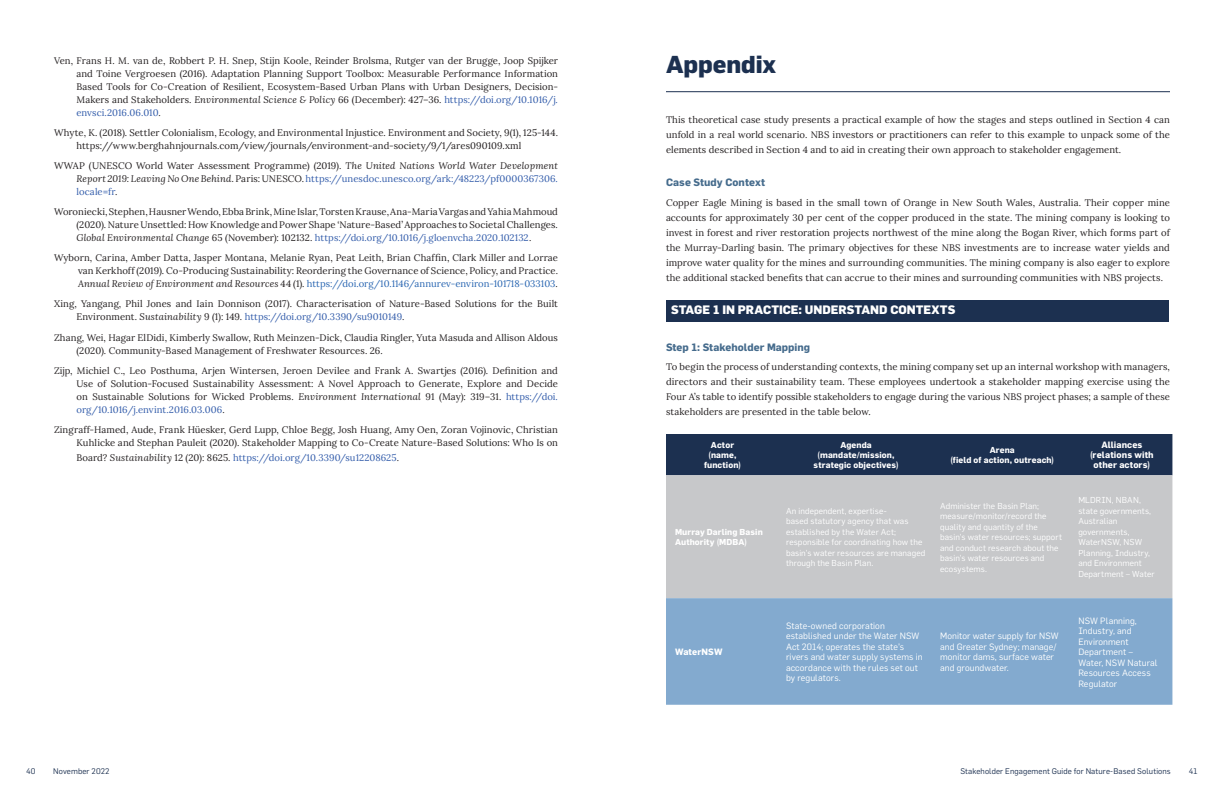
<style>
.page{position:relative;width:1224px;height:792px;background:#fff}
.page>*{position:absolute;margin:0;border:0;box-sizing:border-box;transform-origin:0 0}
.t1{font:800 24px "Flama";color:#1c3050}
.t2{font:800 12px "Flama";color:#fff}
.t3{font:700 10.5px "Flama";letter-spacing:.005em;color:#456b8c}
.t4{font:9.5px/13px "Lora";letter-spacing:.005em;color:#231f20;text-align:justify}
.t5{font:italic 9.5px/13px "Lora";color:#231f20;text-align:justify}
.t6{font:9.5px "Lora";letter-spacing:.005em;color:#325caa}
.t7{font:9px/10.5px "Flama";letter-spacing:.01em;color:#fff}
.t8{font:700 9px/10px "Flama";letter-spacing:.01em;color:#fff;text-align:center}
.t9{font:8.5px/10.5px "Flama";letter-spacing:.01em;color:#fff}
.t10{font:700 8.5px/10px "Flama";letter-spacing:.015em;color:#fff;text-align:center}
.t11{font:8px "Flama";letter-spacing:.015em;color:#1c3050}
.s1{font-style:italic}
.s2{color:#325caa}
.s3{font-style:normal}
.s4{font-style:normal;color:#325caa}
.s5{color:#2865b1}
.s6{color:#231f20}
.s7{font-style:italic;color:#231f20}
</style>
<div class="page">
<hr style="left:666px;top:91px;width:504px;height:1px;background:#1c3050">
<div style="left:666px;top:300px;width:503px;height:22px;background:#1c3050"></div>
<div style="left:666px;top:434px;width:506px;height:41px;background:#1c3050"></div>
<div style="left:666px;top:475px;width:506px;height:123px;background:#c7c8ca"></div>
<div style="left:666px;top:598px;width:506px;height:107px;background:#83aacf"></div>
<p class="t4" style="left:76px;top:53px;width:483px;text-indent:-22px">Ven, Frans H. M. van de, Robbert P. H. Snep, Stijn Koole, Reinder Brolsma, Rutger van der Brugge, Joop Spijker and Toine Vergroesen (2016). Adaptation Planning Support Toolbox: Measurable Performance Information Based Tools for Co-Creation of Resilient, Ecosystem-Based Urban Plans with Urban Designers, Decision-Makers and Stakeholders. <span class="s1">Environmental Science &amp; Policy</span> 66 (December): 427–36. <span class="s2">https://doi.org/10.1016/j. envsci.2016.06.010</span>.</p>
<p class="t4" style="left:76px;top:125px;width:483px;text-indent:-22px">Whyte, K. (2018). Settler Colonialism, Ecology, and Environmental Injustice. Environment and Society, 9(1), 125-144. https://www.berghahnjournals.com/view/journals/environment-and-society/9/1/ares090109.xml</p>
<p class="t5" style="left:77px;top:159px;width:483px;text-indent:-23px"><span class="s3">WWAP (UNESCO World Water Assessment Programme) (2019).</span> The United Nations World Water Development Report 2019: Leaving No One Behind. <span class="s3">Paris: UNESCO.</span> <span class="s4">https://unesdoc.unesco.org/ark:/48223/pf0000367306. locale=fr</span><span class="s3">.</span></p>
<p class="t4" style="left:77px;top:205px;width:483px;text-indent:-22px">Woroniecki, Stephen, Hausner Wendo, Ebba Brink, Mine Islar, Torsten Krause, Ana-Maria Vargas and Yahia Mahmoud (2020). Nature Unsettled: How Knowledge and Power Shape ‘Nature-Based’ Approaches to Societal Challenges.<br><span class="s1">Global Environmental Change</span> 65 (November): 102132. <span class="s2">https://doi.org/10.1016/j.gloenvcha.2020.102132</span>.</p>
<p class="t4" style="left:78px;top:251px;width:482px;text-indent:-24px">Wyborn, Carina, Amber Datta, Jasper Montana, Melanie Ryan, Peat Leith, Brian Chaffin, Clark Miller and Lorrae van Kerkhoff (2019). Co-Producing Sustainability: Reordering the Governance of Science, Policy, and Practice.<br><span class="s1">Annual Review of Environment and Resources</span> 44 (1). <span class="s5">https://doi.org/10.1146/annurev-environ-101718-033103</span>.</p>
<p class="t4" style="left:76px;top:297px;width:483px;text-indent:-22px">Xing, Yangang, Phil Jones and Iain Donnison (2017). Characterisation of Nature-Based Solutions for the Built<br>Environment. <span class="s1">Sustainability</span> 9 (1): 149. <span class="s2">https://doi.org/10.3390/su9010149</span>.</p>
<p class="t4" style="left:76px;top:330px;width:483px;text-indent:-22px">Zhang, Wei, Hagar ElDidi, Kimberly Swallow, Ruth Meinzen-Dick, Claudia Ringler, Yuta Masuda and Allison Aldous (2020). Community-Based Management of Freshwater Resources. 26.</p>
<p class="t4" style="left:76px;top:363px;width:483px;text-indent:-22px">Zijp, Michiel C., Leo Posthuma, Arjen Wintersen, Jeroen Devilee and Frank A. Swartjes (2016). Definition and Use of Solution-Focused Sustainability Assessment: A Novel Approach to Generate, Explore and Decide on Sustainable Solutions for Wicked Problems. <span class="s1">Environment International</span> 91 (May): 319–31. <span class="s2">https://doi. org/10.1016/j.envint.2016.03.006</span>.</p>
<p class="t4" style="left:54px;top:423px;width:506px;text-align:right">Zingraff-Hamed, Aude, Frank Hüesker, Gerd Lupp, Chloe Begg, Josh Huang, Amy Oen, Zoran Vojinovic, Christian<br>Kuhlicke and Stephan Pauleit (2020). Stakeholder Mapping to Co-Create Nature-Based Solutions: Who Is on</p>
<p class="t6" style="left:76px;top:450px;width:324px"><span class="s6">Board?</span> <span class="s7">Sustainability</span> <span class="s6">12 (20): 8625.</span> https://doi.org/10.3390/su12208625<span class="s6">.</span></p>
<h1 class="t1" style="left:666px;top:50px;width:112px">Appendix</h1>
<p class="t4" style="left:666px;top:112px;width:506px;line-height:15px">This theoretical case study presents a practical example of how the stages and steps outlined in Section 4 can unfold in a real world scenario. NBS investors or practitioners can refer to this example to unpack some of the elements described in Section 4 and to aid in creating their own approach to stakeholder engagement.</p>
<p class="t3" style="left:666px;top:176px;width:101px">Case Study Context</p>
<p class="t4" style="left:666px;top:194px;width:506px;line-height:15px">Copper Eagle Mining is based in the small town of Orange in New South Wales, Australia. Their copper mine accounts for approximately 30 per cent of the copper produced in the state. The mining company is looking to invest in forest and river restoration projects northwest of the mine along the Bogan River, which forms part of the Murray-Darling basin. The primary objectives for these NBS investments are to increase water yields and improve water quality for the mines and surrounding communities. The mining company is also eager to explore the additional stacked benefits that can accrue to their mines and surrounding communities with NBS projects.</p>
<p class="t2" style="left:671px;top:302px;width:286px">STAGE 1 IN PRACTICE: UNDERSTAND CONTEXTS</p>
<p class="t3" style="left:666px;top:340px;width:146px">Step 1: Stakeholder Mapping</p>
<p class="t4" style="left:666px;top:358px;width:506px;line-height:15px">To begin the process of understanding contexts, the mining company set up an internal workshop with managers, directors and their sustainability team. These employees undertook a stakeholder mapping exercise using the Four A’s table to identify possible stakeholders to engage during the various NBS project phases; a sample of these stakeholders are presented in the table below.</p>
<p class="t10" style="left:704px;top:439px;width:38px">Actor (name, function)</p>
<p class="t10" style="left:814px;top:439px;width:86px">Agenda (mandate/mission, strategic objectives)</p>
<p class="t10" style="left:950px;top:444px;width:105px">Arena<br>(field of action, outreach)</p>
<p class="t8" style="left:1090px;top:439px;width:65px">Alliances (relations with other actors)</p>
<p class="t10" style="left:675px;top:526px;width:89px;line-height:10.5px;text-align:left">Murray Darling Basin<br>Authority (MDBA)</p>
<p class="t8" style="left:675px;top:646px;width:49px">WaterNSW</p>
<p class="t9" style="left:786px;top:506px;width:141px">An independent, expertise-<br>based statutory agency that was established by the Water Act; responsible for coordinating how the basin’s water resources are managed through the Basin Plan.</p>
<p class="t9" style="left:940px;top:500px;width:123px">Administer the Basin Plan; measure/monitor/record the quality and quantity of the basin’s water resources; support and conduct research about the basin’s water resources and ecosystems.</p>
<p class="t9" style="left:1078px;top:495px;width:78px">MLDRIN, NBAN, state governments,<br>Australian governments,<br>WaterNSW, NSW<br>Planning, Industry, and Environment<br>Department – Water</p>
<p class="t7" style="left:786px;top:620px;width:138px">State-owned corporation established under the Water NSW<br>Act 2014; operates the state’s rivers and water supply systems in accordance with the rules set out by regulators.</p>
<p class="t7" style="left:940px;top:631px;width:120px">Monitor water supply for NSW and Greater Sydney; manage/ monitor dams, surface water and groundwater.</p>
<p class="t7" style="left:1078px;top:615px;width:81px">NSW Planning,<br>Industry, and<br>Environment<br>Department –<br>Water, NSW Natural<br>Resources Access<br>Regulator</p>
<p class="t11" style="left:26px;top:767px;width:11px">40</p>
<p class="t11" style="left:53px;top:767px;width:58px">November 2022</p>
<p class="t11" style="left:961px;top:767px;width:212px">Stakeholder Engagement Guide for Nature-Based Solutions</p>
<p class="t11" style="left:1189px;top:767px;width:10px">41</p>
</div>
